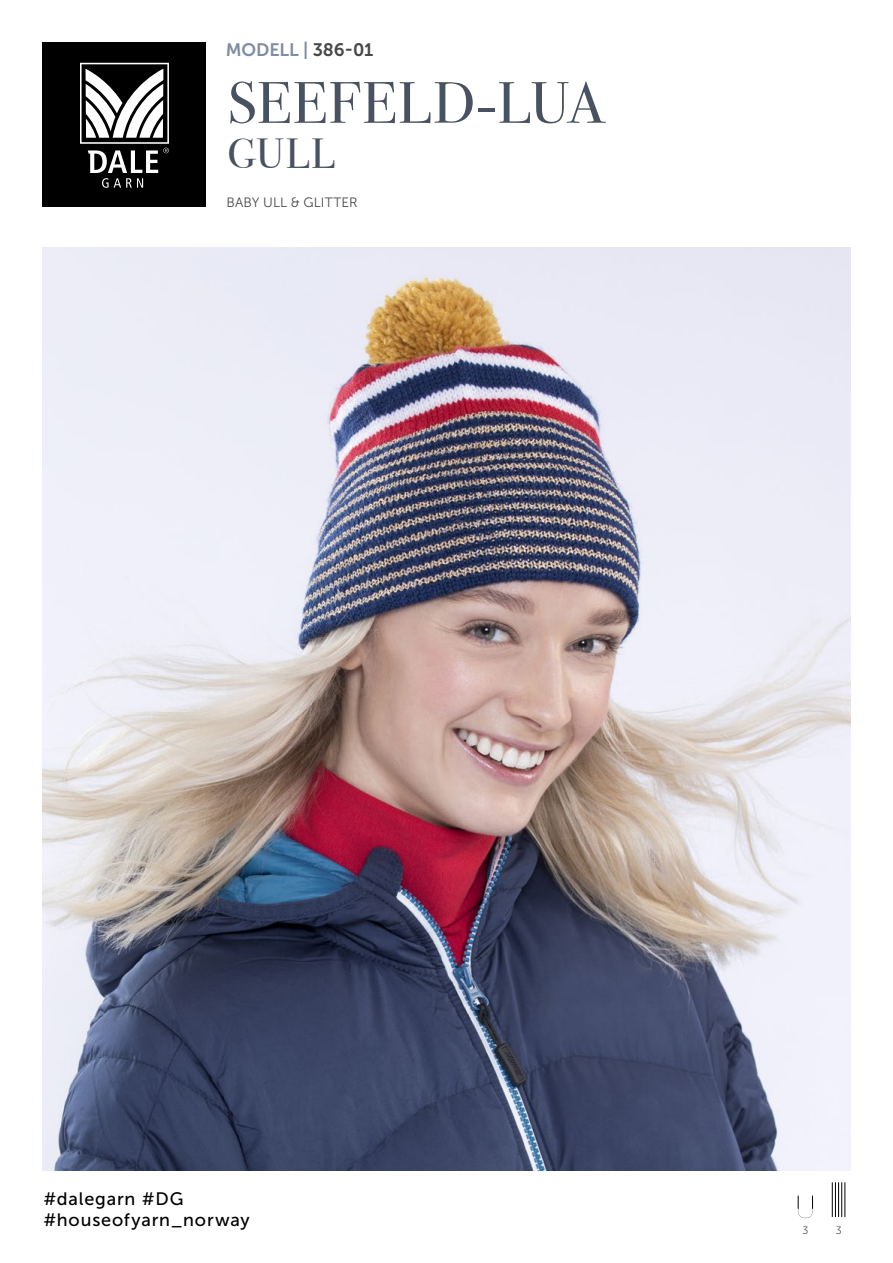
<style>
.page{position:relative;width:893px;height:1263px;background:#fff}
.page>*{position:absolute;margin:0;border:0;box-sizing:border-box;transform-origin:0 0}
.t1{font:58.5px "Bodoni Svty Two ITCTT";letter-spacing:.03em;color:#495260}
.t2{font:42px "Bodoni Svty Two ITCTT";color:#495260}
.t3{font:18px/21px "Museo Sans 500";letter-spacing:.045em;color:#000}
.t4{font:18px "Museo Sans 700";letter-spacing:-.01em;color:#7f8ca1}
.t5{font:13.5px "Museo Sans 300";letter-spacing:.01em;color:#484848}
.t6{font:10.5px "Museo Sans 100";color:#000}
.s1{color:#484848}
</style>
<div class="page">
<div style="left:43px;top:43px;width:163px;height:164px;background:#000"></div>
<svg style="left:80px;top:63px;width:89px;height:125px"></svg>
<img style="left:43px;top:248px;width:807px;height:923px">
<hr style="left:832px;top:1182px;width:1px;height:35px;background:#000">
<hr style="left:835px;top:1182px;width:1px;height:35px;background:#000">
<hr style="left:838px;top:1182px;width:1px;height:35px;background:#000">
<hr style="left:841px;top:1182px;width:1px;height:35px;background:#000">
<hr style="left:844px;top:1182px;width:1px;height:35px;background:#000">
<svg style="left:798px;top:1195px;width:15px;height:23px"></svg>
<p class="t4" style="left:226px;top:40px;width:149px">MODELL | <span class="s1">386-01</span></p>
<p class="t1" style="left:227px;top:55px;width:377px">SEEFELD-LUA</p>
<p class="t2" style="left:227px;top:119px;width:109px">GULL</p>
<p class="t5" style="left:227px;top:195px;width:133px">BABY ULL &amp; GLITTER</p>
<p class="t3" style="left:43px;top:1188px;width:208px">#dalegarn #DG #houseofyarn_norway</p>
<p class="t6" style="left:802px;top:1225px;width:7px">3</p>
<p class="t6" style="left:836px;top:1225px;width:7px">3</p>
</div>
